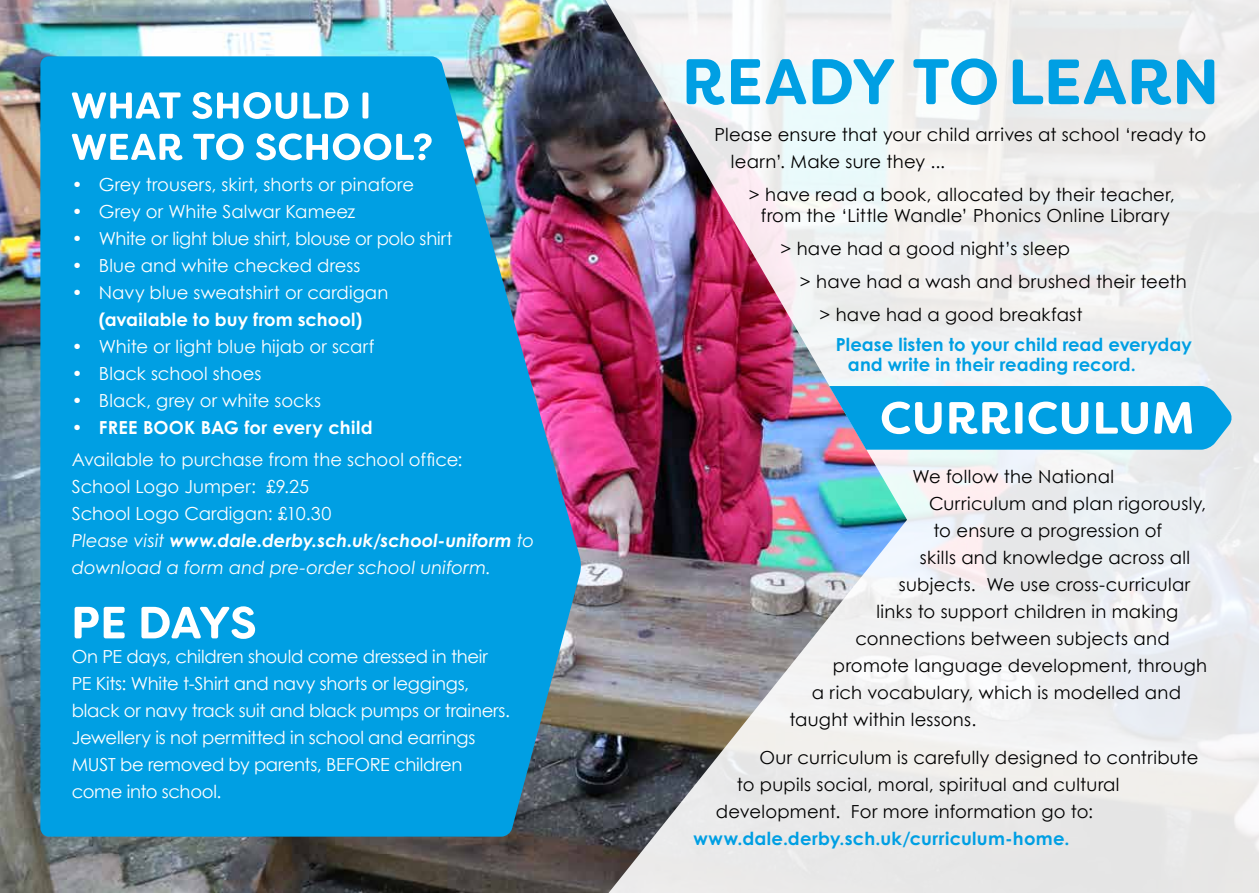
<style>
.page{position:relative;width:1259px;height:893px;background:#fff}
.page>*{position:absolute;margin:0;border:0;box-sizing:border-box;transform-origin:0 0}
.t1{font:700 25.5px "Filson Soft";letter-spacing:-.015em;color:#fff}
.t2{font:18px/27px "Century Gothic";letter-spacing:.015em;color:#000}
.t3{font:18px/27px "Century Gothic";letter-spacing:-.01em;color:#fff}
.t4{font:700 18px/19.5px "Century Gothic Pro";letter-spacing:.01em;color:#009fe3}
.t5{font:italic 18px/27px "Century Gothic Pro";letter-spacing:.005em;color:#fff}
.t6{font:700 18px "Century Gothic Pro";letter-spacing:.01em;color:#fff}
.t7{font:18px "Century Gothic";letter-spacing:.01em;color:#fff}
.s1{font-weight:700}
</style>
<div class="page">
<img style="left:0;top:0;width:598px;height:893px">
<img style="left:598px;top:0;width:661px;height:893px">
<svg style="left:829px;top:386px;width:403px;height:64px"></svg>
<svg style="left:40px;top:56px;width:541px;height:781px;fill:#009fe3"></svg>
<svg style="left:72px;top:133px;width:360px;height:27px"></svg>
<svg style="left:72px;top:92px;width:296px;height:27px"></svg>
<svg style="left:75px;top:606px;width:180px;height:33px"></svg>
<svg style="left:1012px;top:60px;width:202px;height:45px"></svg>
<svg style="left:686px;top:58px;width:311px;height:47px"></svg>
<p class="t3" style="left:72px;top:171px;width:344px">• Grey trousers, skirt, shorts or pinafore</p>
<p class="t3" style="left:72px;top:198px;width:285px">• Grey or White Salwar Kameez</p>
<p class="t3" style="left:72px;top:225px;width:382px">• White or light blue shirt, blouse or polo shirt</p>
<p class="t3" style="left:72px;top:252px;width:290px">• Blue and white checked dress</p>
<p class="t3" style="left:72px;top:279px;width:318px">• Navy blue sweatshirt or cardigan</p>
<p class="t6" style="left:99px;top:308px;width:265px">(available to buy from school)</p>
<p class="t7" style="left:72px;top:334px;width:304px">• White or light blue hijab or scarf</p>
<p class="t3" style="left:72px;top:360px;width:191px">• Black school shoes</p>
<p class="t3" style="left:72px;top:387px;width:251px">• Black, grey or white socks</p>
<p class="t6" style="left:72px;top:416px;width:302px">• FREE BOOK BAG for every child</p>
<p class="t3" style="left:72px;top:445px;width:392px">Available to purchase from the school office:<br>School Logo Jumper: £9.25<br>School Logo Cardigan: £10.30</p>
<p class="t5" style="left:72px;top:526px;width:464px">Please visit <span class="s1">www.dale.derby.sch.uk/school-uniform</span> to download a form and pre-order school uniform.</p>
<p class="t3" style="left:72px;top:643px;width:440px">On PE days, children should come dressed in their PE Kits: White t-Shirt and navy shorts or leggings, black or navy track suit and black pumps or trainers.<br>Jewellery is not permitted in school and earrings MUST be removed by parents, BEFORE children come into school.</p>
<h1 class="t1" style="left:69px;top:702px;width:109px">PE DAYS</h1>
<p class="t2" style="left:731px;top:121px;width:477px;text-indent:-17px">Please ensure that your child arrives at school ‘ready to learn’. Make sure they ...</p>
<p class="t2" style="left:749px;top:184px;width:427px;line-height:21px;text-align:center">&gt; have read a book, allocated by their teacher, from the ‘Little Wandle’ Phonics Online Library</p>
<p class="t2" style="left:780px;top:235px;width:291px">&gt; have had a good night’s sleep</p>
<p class="t2" style="left:800px;top:268px;width:388px">&gt; have had a wash and brushed their teeth</p>
<p class="t2" style="left:819px;top:301px;width:265px">&gt; have had a good breakfast</p>
<p class="t4" style="left:848px;top:335px;width:345px;text-indent:-12px">Please listen to your child read everyday and write in their reading record.</p>
<p class="t2" style="left:912px;top:463px;width:203px">We follow the National</p>
<p class="t2" style="left:929px;top:490px;width:279px">Curriculum and plan rigorously,</p>
<p class="t2" style="left:933px;top:517px;width:230px">to ensure a progression of</p>
<p class="t2" style="left:920px;top:544px;width:271px">skills and knowledge across all</p>
<p class="t2" style="left:899px;top:571px;width:293px">subjects. We use cross-curricular</p>
<p class="t2" style="left:876px;top:598px;width:303px">links to support children in making</p>
<p class="t2" style="left:855px;top:625px;width:316px">connections between subjects and</p>
<p class="t2" style="left:833px;top:652px;width:376px">promote language development, through</p>
<p class="t2" style="left:812px;top:679px;width:371px">a rich vocabulary, which is modelled and</p>
<p class="t2" style="left:789px;top:706px;width:188px">taught within lessons.</p>
<p class="t2" style="left:759px;top:743px;width:440px">Our curriculum is carefully designed to contribute</p>
<p class="t2" style="left:737px;top:770px;width:384px">to pupils social, moral, spiritual and cultural</p>
<p class="t2" style="left:716px;top:797px;width:379px">development. For more information go to:</p>
<p class="t4" style="left:693px;top:828px;width:378px">www.dale.derby.sch.uk/curriculum-home.</p>
</div>
